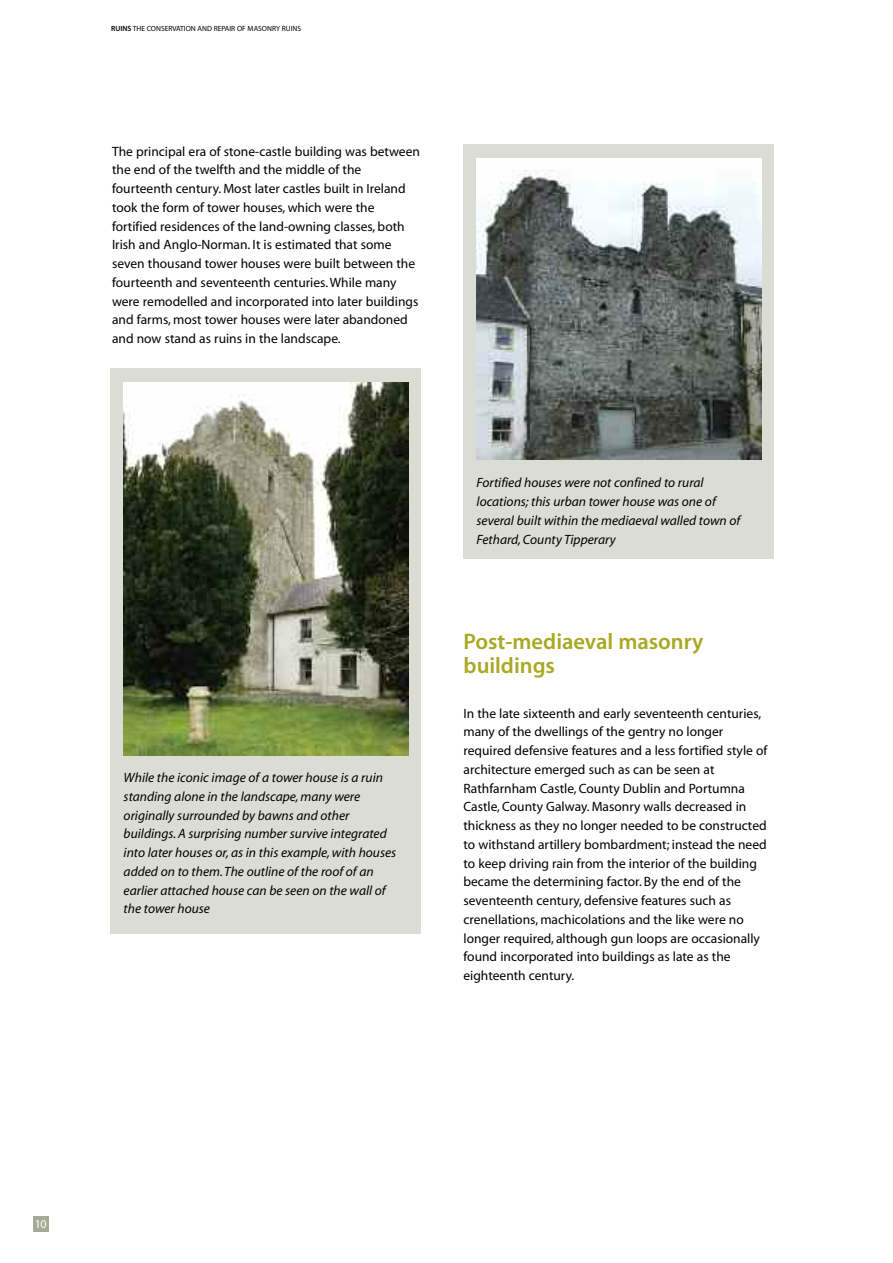
<style>
.page{position:relative;width:893px;height:1263px;background:#fff}
.page>*{position:absolute;margin:0;border:0;box-sizing:border-box;transform-origin:0 0}
.t1{font:22.5px/24px "Myriad MM.565.wt.600.wd";color:#a9a823}
.t2{font:13.5px/18.8px "Myriad MM.400.wt.600.wd";color:#000}
.t3{font:13.5px/18.8px "Myriad MM It.400.wt.600.wd";color:#000}
.t4{font:12px "Myriad MM.400.wt.600.wd";color:#fff}
.t5{font:7.5px "Myriad MM.400.wt.600.wd";color:#000}
.s1{font-family:"Myriad MM.565.wt.600.wd"}
</style>
<div class="page">
<div style="left:33px;top:1216px;width:16px;height:16px;background:#a5aa97"></div>
<div style="left:111px;top:368px;width:310px;height:566px;background:#dbddd5"></div>
<img style="left:123px;top:382px;width:285px;height:373px">
<div style="left:463px;top:145px;width:311px;height:414px;background:#dbddd5"></div>
<img style="left:476px;top:158px;width:285px;height:301px">
<p class="t5" style="left:111px;top:26px;width:191px"><span class="s1">RUINS</span> THE CONSERVATION AND REPAIR OF MASONRY RUINS</p>
<p class="t2" style="left:112px;top:143px;width:309px">The principal era of stone-castle building was between the end of the twelfth and the middle of the fourteenth century. Most later castles built in Ireland took the form of tower houses, which were the fortified residences of the land-owning classes, both Irish and Anglo-Norman. It is estimated that some seven thousand tower houses were built between the fourteenth and seventeenth centuries.While many were remodelled and incorporated into later buildings and farms, most tower houses were later abandoned and now stand as ruins in the landscape.</p>
<p class="t3" style="left:124px;top:769px;width:274px">While the iconic image of a tower house is a ruin standing alone in the landscape, many were originally surrounded by bawns and other buildings.A surprising number survive integrated into later houses or, as in this example, with houses added on to them.The outline of the roof of an earlier attached house can be seen on the wall of the tower house</p>
<p class="t3" style="left:477px;top:475px;width:265px">Fortified houses were not confined to rural locations; this urban tower house was one of several built within the mediaeval walled town of Fethard, County Tipperary</p>
<h1 class="t1" style="left:463px;top:632px;width:241px">Post-mediaeval masonry buildings</h1>
<p class="t2" style="left:463px;top:705px;width:305px">In the late sixteenth and early seventeenth centuries, many of the dwellings of the gentry no longer required defensive features and a less fortified style of architecture emerged such as can be seen at Rathfarnham Castle, County Dublin and Portumna Castle, County Galway. Masonry walls decreased in thickness as they no longer needed to be constructed to withstand artillery bombardment; instead the need to keep driving rain from the interior of the building became the determining factor. By the end of the seventeenth century, defensive features such as crenellations, machicolations and the like were no longer required, although gun loops are occasionally found incorporated into buildings as late as the eighteenth century.</p>
<p class="t4" style="left:35px;top:1219px;width:13px">10</p>
</div>
